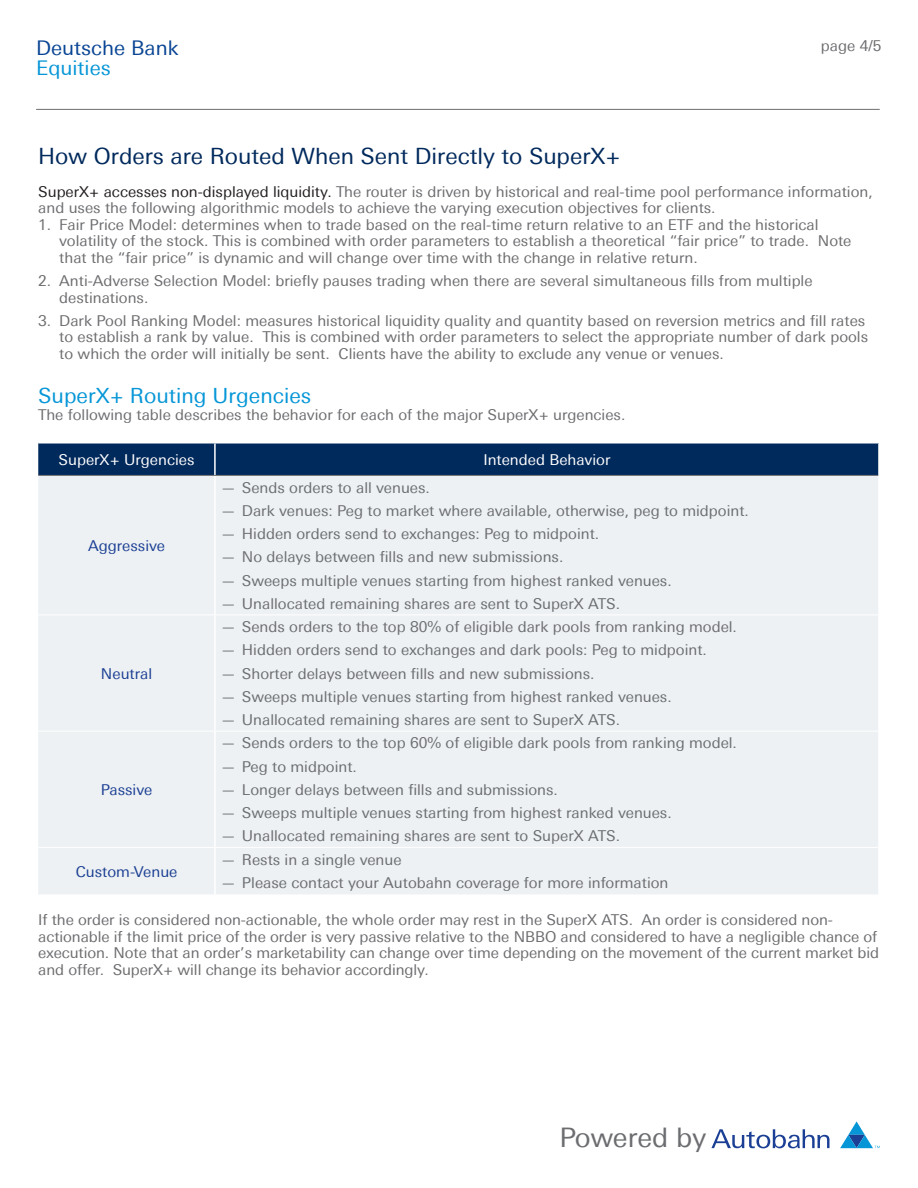
<style>
.page{position:relative;width:918px;height:1188px;background:#fff}
.page>*{position:absolute;margin:0;border:0;box-sizing:border-box;transform-origin:0 0}
.t1{font:27px "Univers Deutsche Bank";letter-spacing:-.01em;color:#6c6d70}
.MAIN_HEADERS{font:22.5px "Univers Deutsche Bank";color:#00295c}
.Subhead{font:21px "Univers Deutsche Bank";color:#0696d7}
.t2{font:20.25px "Univers Deutsche Bank";color:#094594}
.t3{font:20.25px "Univers Deutsche Bank";color:#0696d7}
.t4{font:15px/16.5px "Univers Deutsche Bank";color:#6c6d70}
.t5{font:15px "Univers Deutsche Bank";color:#1b3f94}
.t6{font:15px "Univers Deutsche Bank";color:#fff}
.s1{color:#231f20}
.s2{font-family:"Deu Ba Univers"}
</style>
<div class="page">
<svg style="left:711px;top:1129px;width:119px;height:19px"></svg>
<svg style="left:840px;top:1121px;width:40px;height:27px"></svg>
<div style="left:38px;top:444px;width:840px;height:31px;background:#00295c"></div>
<div style="left:38px;top:476px;width:840px;height:418px;background:#edf1f3"></div>
<hr style="left:214px;top:444px;width:2px;height:31px;background:#fff">
<hr style="left:214px;top:476px;width:2px;height:139px;background:#fff">
<hr style="left:214px;top:615px;width:2px;height:116px;background:#fff">
<hr style="left:214px;top:732px;width:2px;height:115px;background:#fff">
<hr style="left:214px;top:848px;width:2px;height:47px;background:#fff">
<hr style="left:38px;top:615px;width:177px;height:1px;background:#fff">
<hr style="left:215px;top:615px;width:663px;height:1px;background:#fff">
<hr style="left:38px;top:731px;width:177px;height:1px;background:#fff">
<hr style="left:215px;top:731px;width:663px;height:1px;background:#fff">
<hr style="left:38px;top:847px;width:177px;height:1px;background:#fff">
<hr style="left:215px;top:847px;width:663px;height:1px;background:#fff">
<hr style="left:38px;top:475px;width:177px;height:1px;background:#6c6d70">
<hr style="left:215px;top:475px;width:663px;height:1px;background:#6c6d70">
<hr style="left:36px;top:109px;width:844px;height:1px;background:#6c6d70">
<p class="t2" style="left:36px;top:36px;width:144px">Deutsche Bank</p>
<p class="t3" style="left:36px;top:56px;width:76px">Equities</p>
<p class="t4" style="left:821px;top:37px;width:62px">page 4/5</p>
<p class="MAIN_HEADERS" style="left:38px;top:143px;width:584px">How Orders are Routed When Sent Directly to SuperX+</p>
<p class="t4" style="left:38px;top:183px;width:836px"><span class="s1">SuperX+ accesses non-displayed liquidity.</span> The router is driven by historical and real-time pool performance information, and uses the following algorithmic models to achieve the varying execution objectives for clients.</p>
<p class="t4" style="left:59px;top:216px;width:794px;text-indent:-21px">1. Fair Price Model: determines when to trade based on the real-time return relative to an ETF and the historical volatility of the stock. This is combined with order parameters to establish a theoretical “fair price” to trade. Note that the “fair price” is dynamic and will change over time with the change in relative return.</p>
<p class="t4" style="left:59px;top:272px;width:755px;text-indent:-21px">2. Anti-Adverse Selection Model: briefly pauses trading when there are several simultaneous fills from multiple destinations.</p>
<p class="t4" style="left:59px;top:312px;width:810px;text-indent:-21px">3. Dark Pool Ranking Model: measures historical liquidity quality and quantity based on reversion metrics and fill rates to establish a rank by value. This is combined with order parameters to select the appropriate number of dark pools to which the order will initially be sent. Clients have the ability to exclude any venue or venues.</p>
<p class="Subhead" style="left:38px;top:383px;width:274px">SuperX+ Routing Urgencies</p>
<p class="t4" style="left:38px;top:406px;width:589px">The following table describes the behavior for each of the major SuperX+ urgencies.</p>
<p class="t6" style="left:59px;top:451px;width:137px">SuperX+ Urgencies</p>
<p class="t6" style="left:483px;top:451px;width:129px">Intended Behavior</p>
<p class="t5" style="left:88px;top:537px;width:79px">Aggressive</p>
<p class="t5" style="left:101px;top:665px;width:53px">Neutral</p>
<p class="t5" style="left:101px;top:781px;width:53px">Passive</p>
<p class="t4" style="left:221px;top:479px;width:211px"><span class="s2">—</span> Sends orders to all venues.</p>
<p class="t4" style="left:221px;top:502px;width:529px"><span class="s2">—</span> Dark venues: Peg to market where available, otherwise, peg to midpoint.</p>
<p class="t4" style="left:221px;top:526px;width:380px"><span class="s2">—</span> Hidden orders send to exchanges: Peg to midpoint.</p>
<p class="t4" style="left:221px;top:549px;width:344px"><span class="s2">—</span> No delays between fills and new submissions.</p>
<p class="t4" style="left:221px;top:572px;width:452px"><span class="s2">—</span> Sweeps multiple venues starting from highest ranked venues.</p>
<p class="t4" style="left:221px;top:595px;width:401px"><span class="s2">—</span> Unallocated remaining shares are sent to SuperX ATS.</p>
<p class="t4" style="left:221px;top:619px;width:518px"><span class="s2">—</span> Sends orders to the top 80% of eligible dark pools from ranking model.</p>
<p class="t4" style="left:221px;top:642px;width:488px"><span class="s2">—</span> Hidden orders send to exchanges and dark pools: Peg to midpoint.</p>
<p class="t4" style="left:221px;top:665px;width:375px"><span class="s2">—</span> Shorter delays between fills and new submissions.</p>
<p class="t4" style="left:221px;top:688px;width:452px"><span class="s2">—</span> Sweeps multiple venues starting from highest ranked venues.</p>
<p class="t4" style="left:221px;top:712px;width:401px"><span class="s2">—</span> Unallocated remaining shares are sent to SuperX ATS.</p>
<p class="t4" style="left:221px;top:735px;width:518px"><span class="s2">—</span> Sends orders to the top 60% of eligible dark pools from ranking model.</p>
<p class="t4" style="left:221px;top:758px;width:138px"><span class="s2">—</span> Peg to midpoint.</p>
<p class="t4" style="left:221px;top:781px;width:339px"><span class="s2">—</span> Longer delays between fills and submissions.</p>
<p class="t4" style="left:221px;top:805px;width:452px"><span class="s2">—</span> Sweeps multiple venues starting from highest ranked venues.</p>
<p class="t4" style="left:221px;top:828px;width:401px"><span class="s2">—</span> Unallocated remaining shares are sent to SuperX ATS.</p>
<p class="t4" style="left:221px;top:851px;width:182px"><span class="s2">—</span> Rests in a single venue</p>
<p class="t4" style="left:221px;top:874px;width:449px"><span class="s2">—</span> Please contact your Autobahn coverage for more information</p>
<p class="t4" style="left:38px;top:912px;width:842px">If the order is considered non-actionable, the whole order may rest in the SuperX ATS. An order is considered non&shy;actionable if the limit price of the order is very passive relative to the NBBO and considered to have a negligible chance of execution. Note that an order’s marketability can change over time depending on the movement of the current market bid and offer. SuperX+ will change its behavior accordingly.</p>
<p class="t5" style="left:76px;top:863px;width:103px">Custom-Venue</p>
<p class="t1" style="left:559px;top:1122px;width:148px">Powered by</p>
</div>
